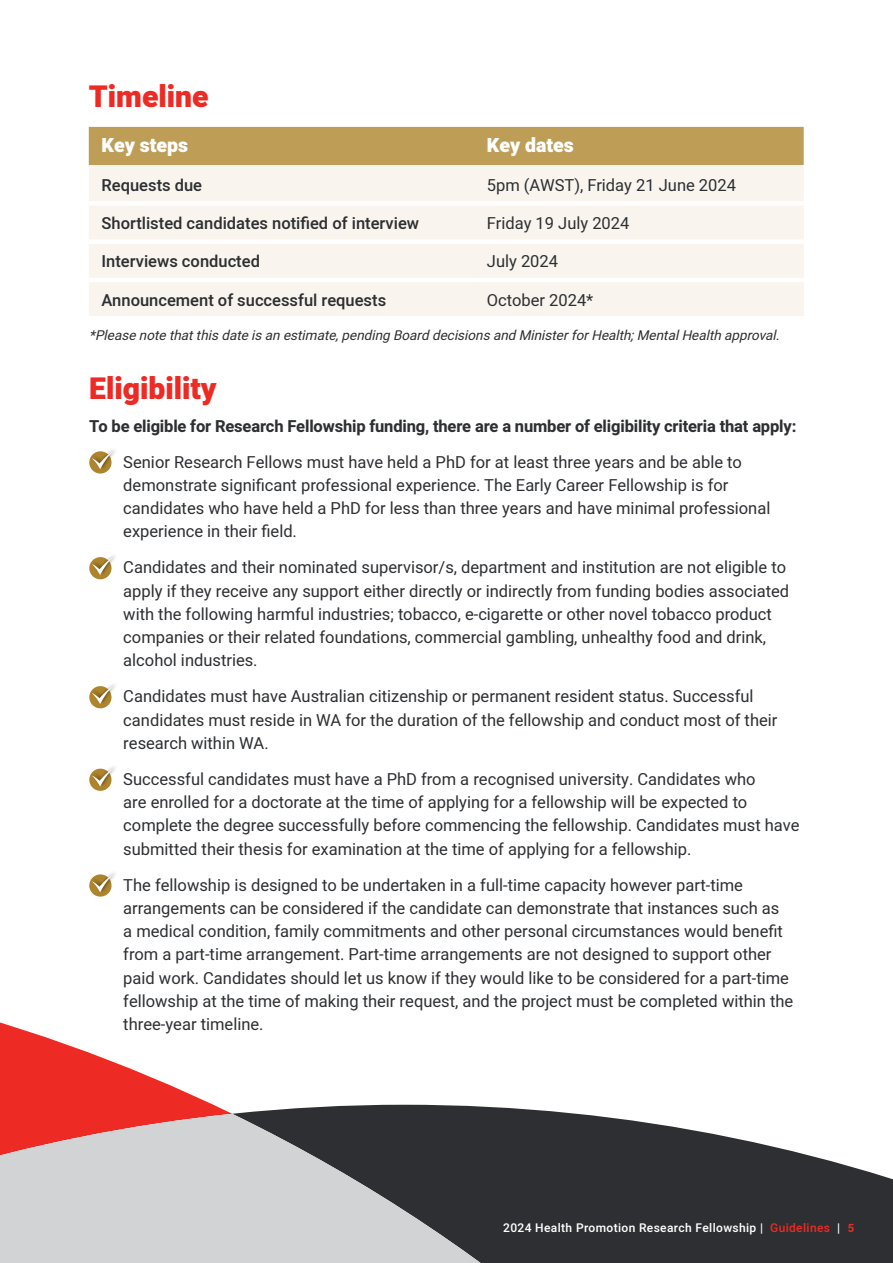
<style>
.page{position:relative;width:893px;height:1263px;background:#fff}
.page>*{position:absolute;margin:0;border:0;box-sizing:border-box;transform-origin:0 0}
.t1{font:900 30px "Heebo";color:#ed2a24}
.t2{font:900 19.5px "Heebo";color:#fff}
.t3{font:16.5px/23.2px "Heebo";color:#2d2f32}
.t4{font:500 16.5px "Heebo";color:#2d2f32}
.t5{font:700 16.5px "Heebo";letter-spacing:-.01em;color:#2d2f32}
.t6{font:italic 13.5px "Heebo";color:#2d2f32}
.t7{font:500 12px "Heebo";letter-spacing:.03em;color:#fff}
.s1{color:#ed2a24}
.s2{font-weight:700;font-size:11.25px;color:#ed2a24}
</style>
<div class="page">
<div style="left:89px;top:451px;width:23px;height:22px;background:#ae852d;border-radius:50%"></div>
<div style="left:91px;top:447px;width:28px;height:24px;background:#000;opacity:.52"></div>
<svg style="left:92px;top:451px;width:22px;height:18px"></svg>
<div style="left:89px;top:557px;width:23px;height:22px;background:#ae852d;border-radius:50%"></div>
<div style="left:91px;top:552px;width:28px;height:25px;background:#000;opacity:.52"></div>
<svg style="left:92px;top:557px;width:22px;height:18px"></svg>
<div style="left:89px;top:686px;width:23px;height:22px;background:#ae852d;border-radius:50%"></div>
<div style="left:91px;top:681px;width:28px;height:25px;background:#000;opacity:.52"></div>
<svg style="left:92px;top:686px;width:22px;height:18px"></svg>
<svg style="left:89px;top:769px;width:23px;height:22px"></svg>
<div style="left:91px;top:764px;width:28px;height:24px;background:#000;opacity:.52"></div>
<svg style="left:92px;top:769px;width:22px;height:17px"></svg>
<svg style="left:89px;top:874px;width:23px;height:23px"></svg>
<div style="left:91px;top:870px;width:28px;height:24px;background:#000;opacity:.52"></div>
<svg style="left:92px;top:874px;width:22px;height:18px"></svg>
<div style="left:89px;top:127px;width:715px;height:38px;background:#be9d57"></div>
<div style="left:89px;top:165px;width:715px;height:151px;background:#f9f5ee"></div>
<div style="left:89px;top:201px;width:385px;height:5px;background:#fff"></div>
<div style="left:474px;top:201px;width:330px;height:5px;background:#fff"></div>
<div style="left:89px;top:239px;width:385px;height:5px;background:#fff"></div>
<div style="left:474px;top:239px;width:330px;height:5px;background:#fff"></div>
<hr style="left:89px;top:278px;width:385px;height:4px;background:#fff">
<hr style="left:474px;top:278px;width:330px;height:4px;background:#fff">
<svg style="left:0;top:1022px;width:214px;height:83px;fill:#ed2a24"></svg>
<svg style="left:0;top:1105px;width:578px;height:9px"></svg>
<svg style="left:0;top:1114px;width:893px;height:149px;background:#7e7a7c"></svg>
<h1 class="t1" style="left:89px;top:76px;width:121px">Timeline</h1>
<p class="t2" style="left:102px;top:132px;width:88px">Key steps</p>
<p class="t2" style="left:487px;top:132px;width:88px">Key dates</p>
<p class="t4" style="left:102px;top:174px;width:102px">Requests due</p>
<p class="t3" style="left:487px;top:173px;width:251px">5pm (AWST), Friday 21 June 2024</p>
<p class="t4" style="left:102px;top:212px;width:319px">Shortlisted candidates notified of interview</p>
<p class="t3" style="left:487px;top:212px;width:144px">Friday 19 July 2024</p>
<p class="t4" style="left:102px;top:250px;width:160px">Interviews conducted</p>
<p class="t3" style="left:487px;top:250px;width:73px">July 2024</p>
<p class="t4" style="left:102px;top:288px;width:286px">Announcement of successful requests</p>
<p class="t3" style="left:487px;top:288px;width:108px">October 2024*</p>
<p class="t6" style="left:89px;top:326px;width:696px">*Pleasenotethatthisdateisan estimate,pending Board decisionsand MinisterforHealth;MentalHealth approval.</p>
<h1 class="t1" style="left:89px;top:368px;width:129px">Eligibility</h1>
<p class="t5" style="left:89px;top:414px;width:709px">To be eligible for Research Fellowship funding, there are a number of eligibility criteria that apply:</p>
<p class="t3" style="left:123px;top:450px;width:649px">Senior Research Fellows must have held a PhD for at least three years and be able to demonstrate significant professional experience. The Early Career Fellowship is for candidates who have held a PhD for less than three years and have minimal professional experience in their field.</p>
<p class="t3" style="left:123px;top:556px;width:667px">Candidates and their nominated supervisor/s, department and institution are not eligible to apply if they receive any support either directly or indirectly from funding bodies associated with the following harmful industries; tobacco, e-cigarette or other novel tobacco product companies or their related foundations, commercial gambling, unhealthy food and drink, alcohol industries.</p>
<p class="t3" style="left:123px;top:685px;width:656px">Candidates must have Australian citizenship or permanent resident status. Successful candidates must reside in WA for the duration of the fellowship and conduct most of their research within WA.</p>
<p class="t3" style="left:123px;top:767px;width:678px">Successful candidates must have a PhD from a recognised university. Candidates who<br>are enrolled for a doctorate at the time of applying for a fellowship will be expected to complete the degree successfully before commencing the fellowship. Candidates must have submitted their thesis for examination at the time of applying for a fellowship.</p>
<p class="t3" style="left:123px;top:873px;width:671px">The fellowship is designed to be undertaken in a full-time capacity however part-time arrangements can be considered if the candidate can demonstrate that instances such as<br>a medical condition, family commitments and other personal circumstances would benefit from a part-time arrangement. Part-time arrangements are not designed to support other paid work. Candidates should let us know if they would like to be considered for a part-time fellowship at the time of making their request, and the project must be completed within the three-year timeline.</p>
<p class="t7" style="left:503px;top:1219px;width:353px">2024 Health Promotion Research Fellowship | <span class="s1">Guidelines</span> | <span class="s2">5</span></p>
</div>
